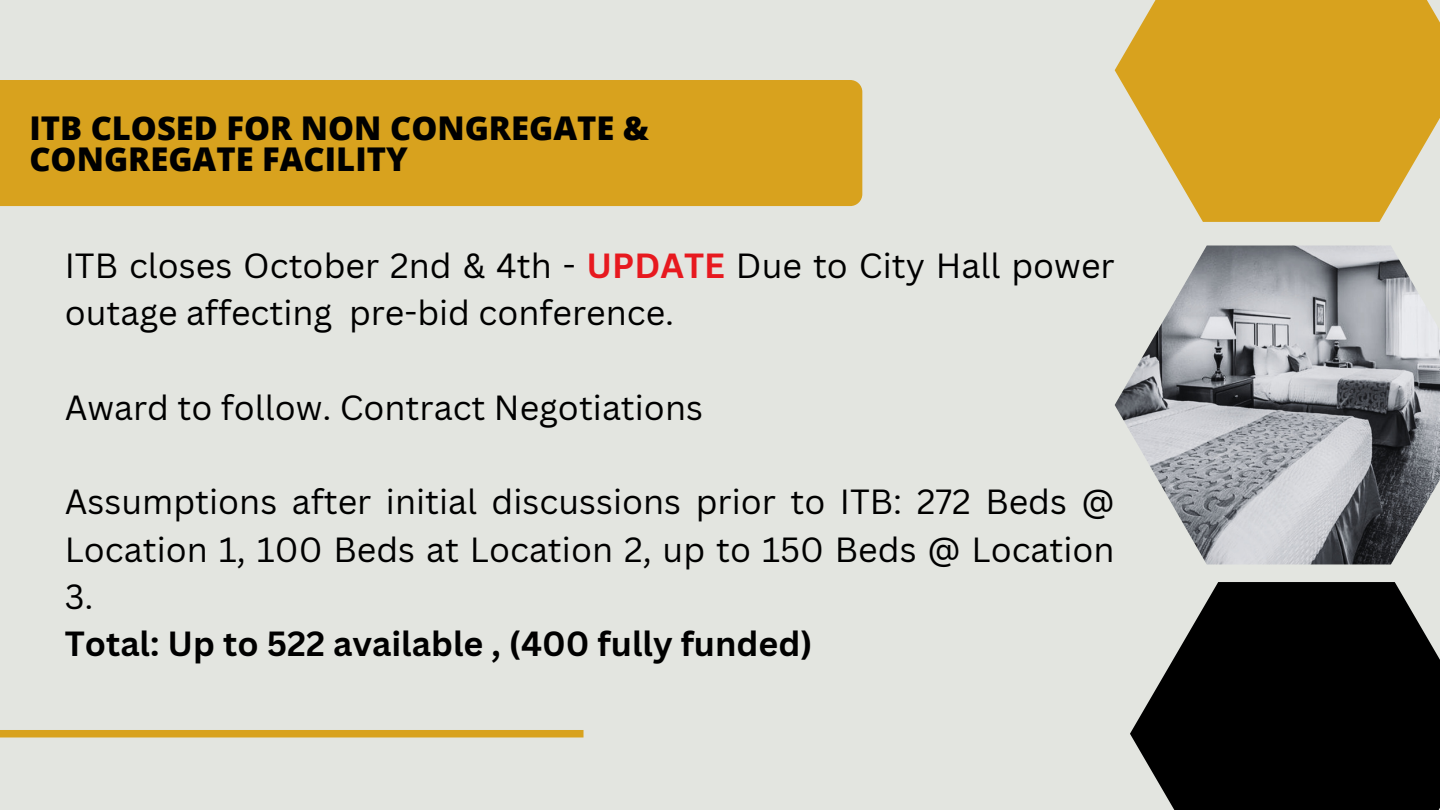
<style>
.page{position:relative;width:1440px;height:810px;background:#e3e5e0}
.page>*{position:absolute;margin:0;border:0;box-sizing:border-box;transform-origin:0 0}
.t1{font:34px/47.2px "Canva Sans";color:#000}
.t2{font:700 34px "Canva Sans";color:#000}
.t3{font:800 32.7px/31.6px "Open Sans";color:#000}
.s1{font-weight:700;color:#e7191f}
</style>
<div class="page">
<div style="left:0;top:80px;width:862px;height:126px;background:#d8a21e"></div>
<img style="left:1115px;top:246px;width:325px;height:318px">
<svg style="left:1115px;top:0;width:325px;height:222px;fill:#d8a21e"></svg>
<div style="left:1130px;top:582px;width:310px;height:228px;background:#000"></div>
<div style="left:0;top:730px;width:584px;height:7px;background:#d8a21e"></div>
<p class="t3" style="left:29px;top:111px;width:621px">ITB CLOSED FOR NON CONGREGATE &amp;<br>CONGREGATE FACILITY</p>
<p class="t1" style="left:65px;top:241px;width:1051px">ITB closes October 2nd &amp; 4th - <span class="s1">UPDATE</span> Due to City Hall power outage affecting pre-bid conference.</p>
<p class="t1" style="left:65px;top:383px;width:640px">Award to follow. Contract Negotiations</p>
<p class="t1" style="left:65px;top:478px;width:1051px;text-align:justify">Assumptions after initial discussions prior to ITB: 272 Beds @ Location 1, 100 Beds at Location 2, up to 150 Beds @ Location 3.</p>
<p class="t2" style="left:65px;top:620px;width:749px">Total: Up to 522 available , (400 fully funded)</p>
</div>
